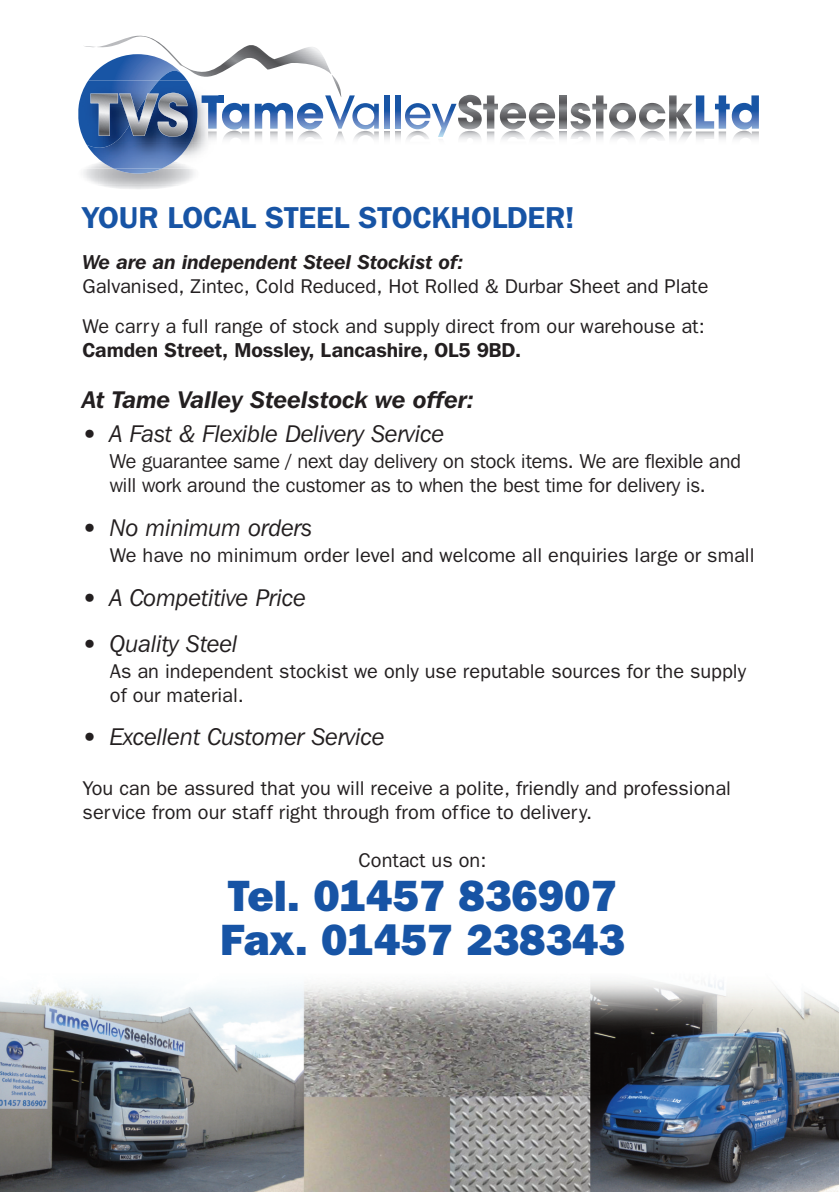
<style>
.page{position:relative;width:839px;height:1193px;background:#fff}
.page>*{position:absolute;margin:0;border:0;box-sizing:border-box;transform-origin:0 0}
.t1{font:800 44px/44px "Franklin Gothic";color:#1754a5}
.t2{font:600 30px "Franklin Gothic IT Cby BT";color:#1754a5}
.t3{font:italic 24px "Franklin Gothic IT Cby BT";color:#231f20}
.t4{font:italic 600 24px "Franklin Gothic IT Cby BT";color:#231f20}
.t5{font:20px/24px "Franklin Gothic";color:#231f20}
.t6{font:20px/24px "Franklin Gothic IT Cby BT";color:#231f20}
.t7{font:600 20px "Franklin Gothic IT Cby BT";color:#231f20}
.t8{font:italic 600 20px "Franklin Gothic IT Cby BT";color:#231f20}
.s1{font-family:"Franklin Gothic";font-style:normal}
</style>
<div class="page">
<img style="left:0;top:980px;width:839px;height:211px">
<svg style="left:385px;top:131px;width:4px;height:8px"></svg>
<svg style="left:395px;top:131px;width:5px;height:8px"></svg>
<svg style="left:559px;top:131px;width:7px;height:8px"></svg>
<svg style="left:385px;top:95px;width:4px;height:34px"></svg>
<svg style="left:395px;top:95px;width:5px;height:34px"></svg>
<svg style="left:405px;top:95px;width:150px;height:44px"></svg>
<svg style="left:559px;top:95px;width:7px;height:34px"></svg>
<svg style="left:570px;top:95px;width:189px;height:44px"></svg>
<svg style="left:78px;top:36px;width:301px;height:137px"></svg>
<h2 class="t2" style="left:83px;top:207px;width:494px">YOUR LOCAL STEEL STOCKHOLDER!</h2>
<p class="t8" style="left:83px;top:255px;width:382px">We are an independent Steel Stockist of:</p>
<p class="t5" style="left:83px;top:266px;width:627px;line-height:40px">Galvanised, Zintec, Cold Reduced, Hot Rolled &amp; Durbar Sheet and Plate<br>We carry a full range of stock and supply direct from our warehouse at:</p>
<p class="t7" style="left:83px;top:343px;width:440px">Camden Street, Mossley, Lancashire, OL5 9BD.</p>
<p class="t4" style="left:83px;top:391px;width:393px">At Tame Valley Steelstock we offer:</p>
<p class="t3" style="left:83px;top:425px;width:363px"><span class="s1">•</span> A Fast &amp; Flexible Delivery Service</p>
<p class="t6" style="left:110px;top:451px;width:632px">We guarantee same / next day delivery on stock items. We are flexible and will work around the customer as to when the best time for delivery is.</p>
<p class="t3" style="left:83px;top:519px;width:231px"><span class="s1">•</span> No minimum orders</p>
<p class="t5" style="left:110px;top:543px;width:646px">We have no minimum order level and welcome all enquiries large or small</p>
<p class="t3" style="left:83px;top:589px;width:225px"><span class="s1">•</span> A Competitive Price</p>
<p class="t3" style="left:83px;top:635px;width:156px"><span class="s1">•</span> Quality Steel</p>
<p class="t5" style="left:110px;top:658px;width:637px">As an independent stockist we only use reputable sources for the supply of our material.</p>
<p class="t3" style="left:83px;top:729px;width:303px"><span class="s1">•</span> Excellent Customer Service</p>
<p class="t5" style="left:83px;top:776px;width:650px">You can be assured that you will receive a polite, friendly and professional service from our staff right through from office to delivery.</p>
<p class="t5" style="left:358px;top:848px;width:129px">Contact us on:</p>
<h1 class="t1" style="left:220px;top:874px;width:406px">Tel. 01457 836907<br>Fax. 01457 238343</h1>
</div>
